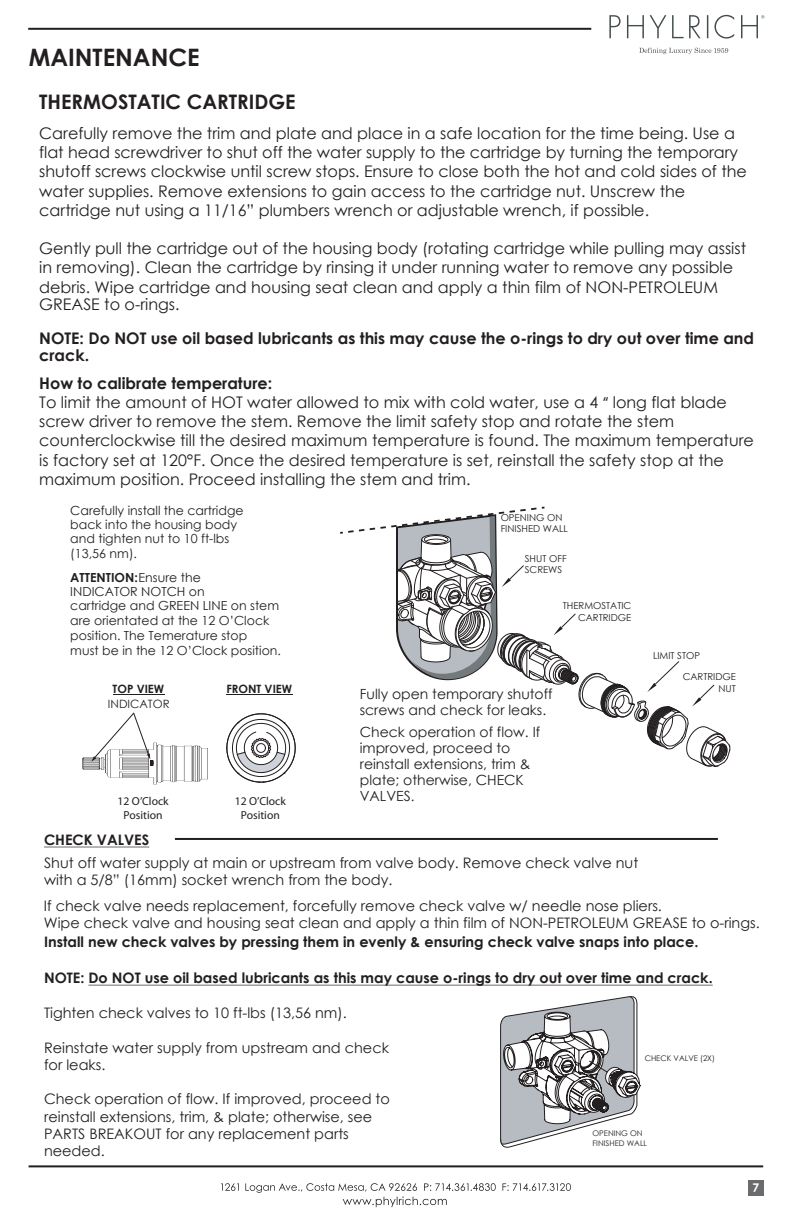
<style>
.page{position:relative;width:792px;height:1224px;background:#fff}
.page>*{position:absolute;margin:0;border:0;box-sizing:border-box;transform-origin:0 0}
.t1{font:700 24px "Century Gothic";color:#231f20}
.t2{font:700 20px "Century Gothic";color:#231f20}
.t3{font:16px/19.2px "Century Gothic";color:#231f20}
.t4{font:700 16px/17px "Century Gothic";color:#231f20}
.t5{font:14.4px/17.2px "Century Gothic";color:#231f20}
.t6{font:700 14.4px "Century Gothic";color:#231f20}
.t7{font:14px/16px "Century Gothic";color:#231f20}
.t8{font:12.6px/14.8px "Century Gothic";color:#231f20}
.t9{font:700 12px "Century Gothic";color:#fff}
.t10{font:11.6px/14px "Myriad Pro";color:#231f20;text-align:center}
.t11{font:700 11.4px "Century Gothic";color:#231f20}
.t12{font:11.4px "Century Gothic";color:#231f20}
.t13{font:9.6px/11.4px "Century Gothic";color:#231f20}
.t14{font:7.8px/9.2px "Century Gothic";color:#231f20}
.s1{font-weight:700}
.s2{font-family:"Myriad Pro"}
.s3{font-size:13.4px}
</style>
<div class="page">
<div style="left:748px;top:1180px;width:16px;height:16px;background:#6a6b6e"></div>
<svg style="left:221px;top:1183px;width:350px;height:24px"></svg>
<hr style="left:29px;top:1165px;width:734px;height:2px;background:#231f20">
<hr style="left:28px;top:28px;width:563px;height:2px;background:#231f20">
<svg style="left:609px;top:15px;width:155px;height:39px"></svg>
<hr style="left:113px;top:694px;width:51px;height:1px;background:#231f20">
<hr style="left:226px;top:694px;width:67px;height:1px;background:#231f20">
<svg style="left:82px;top:713px;width:126px;height:72px"></svg>
<svg style="left:226px;top:713px;width:70px;height:70px"></svg>
<hr style="left:44px;top:847px;width:105px;height:1px;background:#231f20">
<hr style="left:89px;top:985px;width:624px;height:1px;background:#231f20">
<svg style="left:500px;top:996px;width:141px;height:152px"></svg>
<hr style="left:175px;top:838px;width:543px;height:2px;background:#231f20">
<svg style="left:340px;top:506px;width:390px;height:261px"></svg>
<h1 class="t1" style="left:29px;top:42px;width:172px">MAINTENANCE</h1>
<p class="t2" style="left:39px;top:89px;width:258px">THERMOSTATIC CARTRIDGE</p>
<p class="t3" style="left:39px;top:123px;width:709px">Carefully remove the trim and plate and place in a safe location for the time being. Use a flat head screwdriver to shut off the water supply to the cartridge by turning the temporary shutoff screws clockwise until screw stops. Ensure to close both the hot and cold sides of the water supplies. Remove extensions to gain access to the cartridge nut. Unscrew the cartridge nut using a 11/16” plumbers wrench or adjustable wrench, if possible.</p>
<p class="t3" style="left:39px;top:239px;width:708px">Gently pull the cartridge out of the housing body (rotating cartridge while pulling may assist in removing). Clean the cartridge by rinsing it under running water to remove any possible debris. Wipe cartridge and housing seat clean and apply a thin film of NON-PETROLEUM</p>
<p class="t3" style="left:39px;top:294px;width:142px">GREASE to o-rings.</p>
<p class="t4" style="left:39px;top:329px;width:716px">NOTE: Do NOT use oil based lubricants as this may cause the o-rings to dry out over time and crack.</p>
<p class="t3" style="left:39px;top:373px;width:716px"><span class="s1">How to calibrate temperature:<br></span>To limit the amount of HOT water allowed to mix with cold water, use a 4 <span class="s2">“</span> long flat blade screw driver to remove the stem. Remove the limit safety stop and rotate the stem counterclockwise till the desired maximum temperature is found. The maximum temperature is factory set at 120°F. Once the desired temperature is set, reinstall the safety stop at the maximum position. Proceed installing the stem and trim.</p>
<p class="t13" style="left:501px;top:512px;width:69px">OPENING ON<br>FINISHED WALL</p>
<p class="t8" style="left:70px;top:503px;width:175px">Carefully install the cartridge back into the housing body and tighten nut to 10 ft-lbs (13,56 nm).</p>
<p class="t8" style="left:70px;top:569px;width:212px"><span class="s1">ATTENTION:</span> Ensure the<br>INDICATOR NOTCH on<br>cartridge and GREEN LINE on stem are orientated at the 12 O’Clock position. The Temerature stop<br>must be in the 12 O’Clock position.</p>
<p class="t13" style="left:525px;top:553px;width:43px">SHUT OFF<br>SCREWS</p>
<p class="t13" style="left:563px;top:600px;width:70px">THERMOSTATIC</p>
<p class="t13" style="left:578px;top:612px;width:55px">CARTRIDGE</p>
<p class="t13" style="left:653px;top:649px;width:49px">LIMIT STOP</p>
<p class="t11" style="left:113px;top:682px;width:53px">TOP VIEW</p>
<p class="t12" style="left:108px;top:697px;width:63px">INDICATOR</p>
<p class="t11" style="left:226px;top:682px;width:67px">FRONT VIEW</p>
<p class="t10" style="left:118px;top:794px;width:53px">12 O’Clock<br>Position</p>
<p class="t10" style="left:235px;top:794px;width:53px">12 O’Clock<br>Position</p>
<p class="t7" style="left:360px;top:686px;width:194px">Fully open temporary shutoff screws and check for leaks.</p>
<p class="t7" style="left:360px;top:724px;width:182px">Check operation of flow. If improved, proceed to reinstall extensions, trim &amp; plate; otherwise, CHECK<br>VALVES<span class="s3">.</span></p>
<p class="t6" style="left:44px;top:831px;width:107px">CHECK VALVES</p>
<p class="t5" style="left:44px;top:854px;width:596px">Shut off water supply at main or upstream from valve body. Remove check valve nut with a 5/8” (16mm) socket wrench from the body.</p>
<p class="t13" style="left:683px;top:671px;width:55px;text-align:right">CARTRIDGE<br>NUT</p>
<p class="t5" style="left:44px;top:897px;width:717px">If check valve needs replacement, forcefully remove check valve w/ needle nose pliers.<br>Wipe check valve and housing seat clean and apply a thin film of NON-PETROLEUM GREASE to o-rings.</p>
<p class="t6" style="left:44px;top:933px;width:656px">Install new check valves by pressing them in evenly &amp; ensuring check valve snaps into place.</p>
<p class="t6" style="left:44px;top:969px;width:670px">NOTE: Do NOT use oil based lubricants as this may cause o-rings to dry out over time and crack.</p>
<p class="t5" style="left:44px;top:1004px;width:304px">Tighten check valves to 10 ft-lbs (13,56 nm).</p>
<p class="t5" style="left:44px;top:1039px;width:346px">Reinstate water supply from upstream and check for leaks.</p>
<p class="t5" style="left:44px;top:1090px;width:347px">Check operation of flow. If improved, proceed to reinstall extensions, trim, &amp; plate; otherwise, see PARTS BREAKOUT for any replacement parts needed.</p>
<p class="t14" style="left:645px;top:1053px;width:72px">CHECK VALVE (2X)</p>
<p class="t14" style="left:593px;top:1129px;width:56px">OPENING ON<br>FINISHED WALL</p>
<p class="t9" style="left:753px;top:1180px;width:8px">7</p>
</div>
